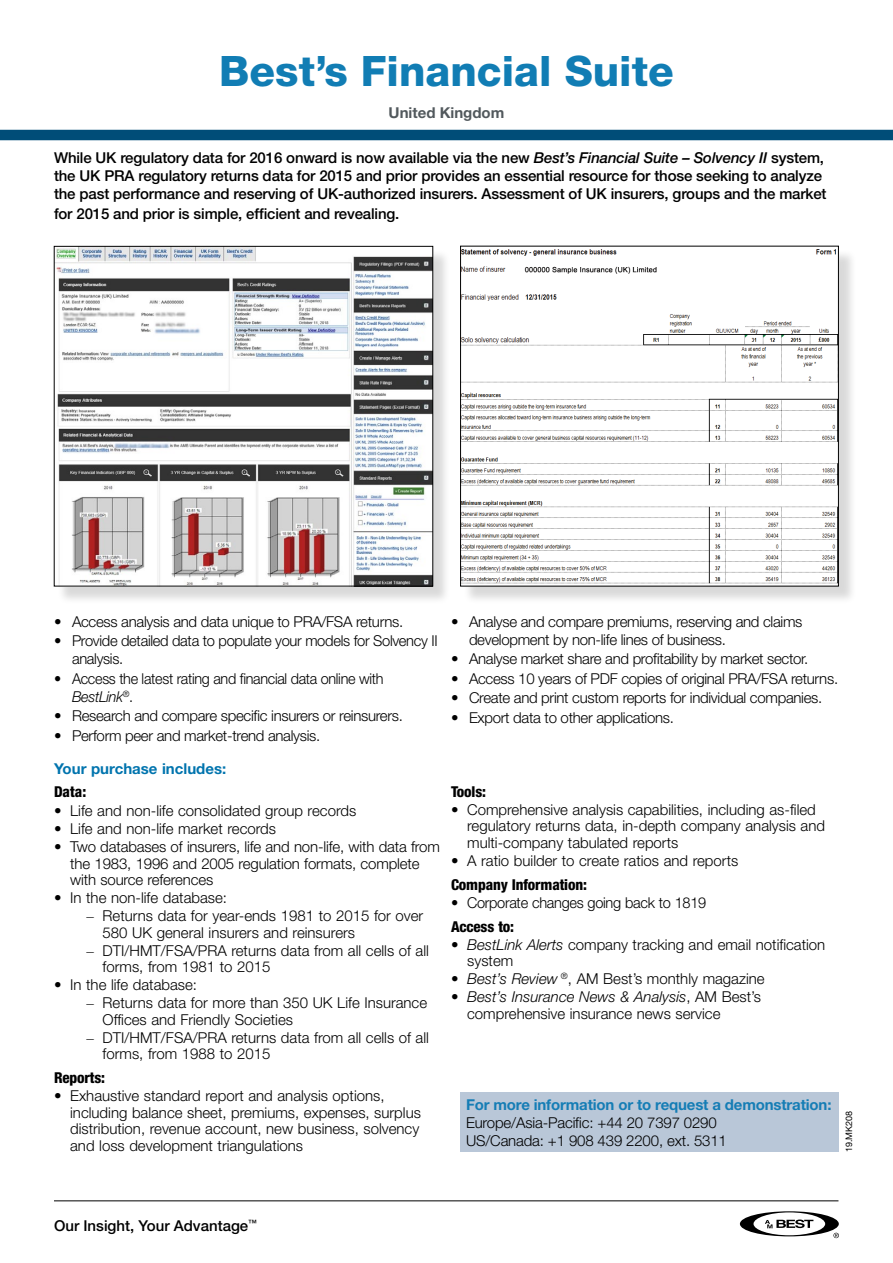
<style>
.page{position:relative;width:893px;height:1263px;background:#fff}
.page>*{position:absolute;margin:0;border:0;box-sizing:border-box;transform-origin:0 0}
.t1{font:800 42px "Helvetica Neue";color:#117db4}
.t2{font:300 15px/16.5px "Helvetica Neue";color:#000}
.t3{font:300 15px/18px "Helvetica Neue";letter-spacing:-.02em;color:#000}
.t4{font:500 15px/18px "Helvetica Neue";letter-spacing:-.01em;color:#000}
.t5{font:300 15px/18px "Helvetica Neue";letter-spacing:-.02em;color:#000;scale:.96 1}
.t6{font:800 condensed 15px "Helvetica Neue";letter-spacing:-.01em;color:#000}
.t7{font:700 15px "Helvetica Neue";letter-spacing:-.01em;color:#157db5}
.t8{font:700 15px "Helvetica Neue";color:#0074ae}
.t9{font:700 15px "Helvetica Neue";color:#52595d}
.t10{font:9px "Helvetica Neue";color:#000}
.s1{font-style:italic}
.s2{font-family:"Garamond";font-stretch:condensed}
</style>
<div class="page">
<svg style="left:740px;top:1211px;width:99px;height:27px"></svg>
<hr style="left:54px;top:1200px;width:784px;height:1px;background:#000">
<div style="left:56px;top:249px;width:395px;height:355px;background:#000;opacity:.15"></div>
<img style="left:56px;top:248px;width:375px;height:336px">
<div style="left:54px;top:246px;width:379px;height:340px;border:1px solid #000"></div>
<div style="left:463px;top:248px;width:394px;height:357px;background:#000;opacity:.15"></div>
<img style="left:462px;top:248px;width:375px;height:336px">
<div style="left:460px;top:246px;width:379px;height:340px;border:1px solid #000"></div>
<div style="left:460px;top:1092px;width:379px;height:60px;background:#b9c7d8"></div>
<div style="left:0;top:130px;width:893px;height:10px;background:#004d78"></div>
<h1 class="t1" style="left:219px;top:46px;width:456px">Best’s Financial Suite</h1>
<p class="t9" style="left:389px;top:103px;width:117px">United Kingdom</p>
<p class="t4" style="left:54px;top:148px;width:774px">While UK regulatory data for 2016 onward is now available via the new <span class="s1">Best’s Financial Suite – Solvency II</span> system, the UK PRA regulatory returns data for 2015 and prior provides an essential resource for those seeking to analyze the past performance and reserving of UK-authorized insurers. Assessment of UK insurers, groups and the market</p>
<p class="t4" style="left:54px;top:204px;width:347px">for 2015 and prior is simple, efficient and revealing.</p>
<p class="t3" style="left:54px;top:612px;width:351px">• Access analysis and data unique to PRA/FSA returns.</p>
<p class="t3" style="left:72px;top:632px;width:367px;text-indent:-18px">• Provide detailed data to populate your models for Solvency II analysis.</p>
<p class="t5" style="left:72px;top:669px;width:326px;text-indent:-18px">• Access the latest rating and financial data online with<br><span class="s1">BestLink</span><sup>®</sup>.</p>
<p class="t3" style="left:54px;top:707px;width:350px">• Research and compare specific insurers or reinsurers.</p>
<p class="t3" style="left:54px;top:726px;width:268px">• Perform peer and market-trend analysis.</p>
<p class="t8" style="left:54px;top:759px;width:174px">Your purchase includes:</p>
<p class="t6" style="left:54px;top:782px;width:34px">Data:</p>
<p class="t2" style="left:54px;top:802px;width:304px">• Life and non-life consolidated group records</p>
<p class="t2" style="left:54px;top:820px;width:224px">• Life and non-life market records</p>
<p class="t2" style="left:70px;top:838px;width:371px;text-indent:-16px">• Two databases of insurers, life and non-life, with data from the 1983, 1996 and 2005 regulation formats, complete with source references</p>
<p class="t2" style="left:54px;top:889px;width:175px">• In the non-life database:</p>
<p class="t2" style="left:103px;top:907px;width:322px;text-indent:-16px"><span class="s2">–</span> Returns data for year-ends 1981 to 2015 for over<br>580 UK general insurers and reinsurers</p>
<p class="t2" style="left:103px;top:942px;width:328px;text-indent:-16px"><span class="s2">–</span> DTI/HMT/FSA/PRA returns data from all cells of all forms, from 1981 to 2015</p>
<p class="t2" style="left:54px;top:976px;width:145px">• In the life database:</p>
<p class="t2" style="left:103px;top:994px;width:326px;text-indent:-16px"><span class="s2">–</span> Returns data for more than 350 UK Life Insurance<br>Offices and Friendly Societies</p>
<p class="t2" style="left:103px;top:1029px;width:328px;text-indent:-16px"><span class="s2">–</span> DTI/HMT/FSA/PRA returns data from all cells of all forms, from 1988 to 2015</p>
<p class="t6" style="left:54px;top:1068px;width:53px">Reports:</p>
<p class="t2" style="left:70px;top:1087px;width:352px;text-indent:-16px">• Exhaustive standard report and analysis options, including balance sheet, premiums, expenses, surplus distribution, revenue account, new business, solvency and loss development triangulations</p>
<p class="t3" style="left:469px;top:612px;width:335px;text-indent:-18px">• Analyse and compare premiums, reserving and claims development by non-life lines of business.</p>
<p class="t3" style="left:451px;top:650px;width:359px">• Analyse market share and profitability by market sector.</p>
<p class="t3" style="left:451px;top:669px;width:389px">• Access 10 years of PDF copies of original PRA/FSA returns.</p>
<p class="t3" style="left:451px;top:689px;width:373px">• Create and print custom reports for individual companies.</p>
<p class="t3" style="left:451px;top:708px;width:224px">• Export data to other applications.</p>
<p class="t6" style="left:451px;top:782px;width:37px">Tools:</p>
<p class="t2" style="left:467px;top:801px;width:359px;text-indent:-16px">• Comprehensive analysis capabilities, including as-filed regulatory returns data, in-depth company analysis and multi-company tabulated reports</p>
<p class="t2" style="left:451px;top:852px;width:289px">• A ratio builder to create ratios and reports</p>
<p class="t6" style="left:451px;top:875px;width:137px">Company Information:</p>
<p class="t3" style="left:451px;top:893px;width:257px">• Corporate changes going back to 1819</p>
<p class="t6" style="left:451px;top:917px;width:65px">Access to:</p>
<p class="t2" style="left:467px;top:936px;width:360px;text-indent:-16px">• <span class="s1">BestLink Alerts</span> company tracking and email notification system</p>
<p class="t2" style="left:451px;top:970px;width:315px">• <span class="s1">Best’s Review</span> <sup>®</sup>, AM Best’s monthly magazine</p>
<p class="t2" style="left:467px;top:988px;width:295px;text-indent:-16px">• <span class="s1">Best’s Insurance News &amp; Analysis</span>, AM Best’s comprehensive insurance news service</p>
<p class="t7" style="left:466px;top:1095px;width:367px">For more information or to request a demonstration:</p>
<p class="t2" style="left:466px;top:1113px;width:262px;line-height:18px">Europe/Asia-Pacific: +44 20 7397 0290<br>US/Canada: +1 908 439 2200, ext. 5311</p>
<p class="t10" style="left:843px;top:1152px;width:43px;rotate:-90deg">19.MK208</p>
<p class="t4" style="left:54px;top:1216px;width:204px">Our Insight, Your Advantage<sup>™</sup></p>
</div>
